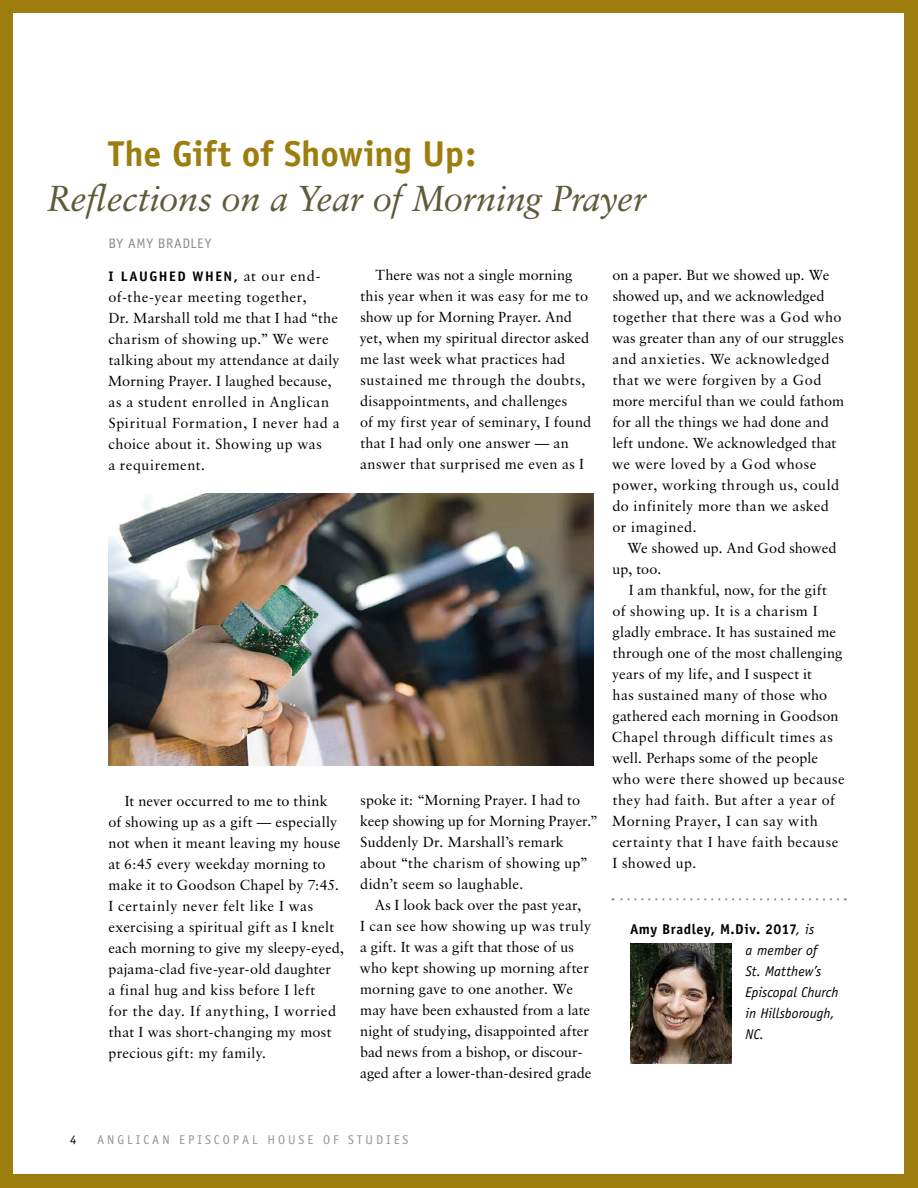
<style>
.page{position:relative;width:918px;height:1188px;background:#9c7d0d}
.page>*{position:absolute;margin:0;border:0;box-sizing:border-box;transform-origin:0 0}
.Headline_1{font:italic 36px "Classical Garamond BT";letter-spacing:-.005em;color:#5e5b3a}
.Headline_1-2{font:700 36px "Officina Sans";letter-spacing:-.005em;color:#9c7d0d}
.SERIF___indent{font:14.55px/21px "Classical Garamond BT";letter-spacing:.015em;color:#000}
.SERIF___no_indent{font:14.55px/21px "Classical Garamond BT";letter-spacing:.025em;color:#000}
.writer_credit{font:italic 14.25px/21px "Officina Sans";color:#000}
.SERIF___no_indent-2{font:700 13.8px "Officina Sans";letter-spacing:.11em;color:#000}
.Byline{font:13.8px "Officina Sans";letter-spacing:.04em;color:#8a8c8e}
.SERIF___no_indent-3{font:12.75px "Officina Sans";letter-spacing:.23em;color:#939598}
.SERIF___no_indent-4{font:12.75px "Officina Sans";color:#000}
.s1{font-family:"Classical Garamond BT";font-weight:400;font-size:14.55px}
.s2{font-weight:700;font-style:normal}
</style>
<div class="page">
<div style="left:14px;top:14px;width:890px;height:1160px;background:#fff"></div>
<svg style="left:613px;top:898px;width:225px;height:2px"></svg>
<img style="left:630px;top:944px;width:102px;height:120px">
<img style="left:108px;top:494px;width:486px;height:271px">
<p class="Headline_1-2" style="left:108px;top:132px;width:370px">The Gift of Showing Up:</p>
<p class="Headline_1" style="left:48px;top:176px;width:600px">Reflections on a Year of Morning Prayer</p>
<p class="Byline" style="left:108px;top:235px;width:104px">BY AMY BRADLEY</p>
<p class="SERIF___no_indent-2" style="left:109px;top:268px;width:213px">I LAUGHED WHEN, <span class="s1">at our end-</span></p>
<p class="SERIF___no_indent" style="left:108px;top:286px;width:233px">of-the-year meeting together,<br>Dr. Marshall told me that I had “the charism of showing up.” We were talking about my attendance at daily<br>Morning Prayer. I laughed because, as a student enrolled in Anglican<br>Spiritual Formation, I never had a choice about it. Showing up was<br>a requirement.</p>
<p class="SERIF___indent" style="left:108px;top:790px;width:237px;text-indent:16px">It never occurred to me to think<br>of showing up as a gift — especially not when it meant leaving my house at 6:45 every weekday morning to make it to Goodson Chapel by 7:45.<br>I certainly never felt like I was exercising a spiritual gift as I knelt each morning to give my sleepy-eyed, pajama-clad five-year-old daughter<br>a final hug and kiss before I left<br>for the day. If anything, I worried that I was short-changing my most precious gift: my family.</p>
<p class="SERIF___indent" style="left:360px;top:265px;width:233px;text-indent:16px">There was not a single morning this year when it was easy for me to show up for Morning Prayer. And yet, when my spiritual director asked me last week what practices had sustained me through the doubts, disappointments, and challenges<br>of my first year of seminary, I found that I had only one answer — an answer that surprised me even as I</p>
<p class="SERIF___indent" style="left:360px;top:790px;width:239px">spoke it: “Morning Prayer. I had to keep showing up for Morning Prayer.”<br>Suddenly Dr. Marshall’s remark about “the charism of showing up” didn’t seem so laughable.</p>
<p class="SERIF___indent" style="left:360px;top:895px;width:233px;text-indent:15px">As I look back over the past year,<br>I can see how showing up was truly a gift. It was a gift that those of us who kept showing up morning after morning gave to one another. We may have been exhausted from a late night of studying, disappointed after bad news from a bishop, or discour&shy;aged after a lower-than-desired grade</p>
<p class="SERIF___indent" style="left:612px;top:265px;width:234px">on a paper. But we showed up. We showed up, and we acknowledged together that there was a God who was greater than any of our struggles and anxieties. We acknowledged that we were forgiven by a God more merciful than we could fathom for all the things we had done and left undone. We acknowledged that we were loved by a God whose power, working through us, could do infinitely more than we asked or imagined.</p>
<p class="SERIF___indent" style="left:613px;top:538px;width:225px;text-indent:15px">We showed up. And God showed up, too.</p>
<p class="SERIF___indent" style="left:612px;top:580px;width:234px;text-indent:17px">I am thankful, now, for the gift<br>of showing up. It is a charism I gladly embrace. It has sustained me through one of the most challenging years of my life, and I suspect it<br>has sustained many of those who gathered each morning in Goodson<br>Chapel through difficult times as well. Perhaps some of the people who were there showed up because they had faith. But after a year of<br>Morning Prayer, I can say with certainty that I have faith because<br>I showed up.</p>
<p class="writer_credit" style="left:746px;top:919px;width:95px;text-indent:-116px"><span class="s2">Amy Bradley, M.Div. 2017</span>, is<br>a member of<br>St. Matthew’s<br>Episcopal Church in Hillsborough,<br>NC.</p>
<p class="SERIF___no_indent-4" style="left:70px;top:1132px;width:8px">4</p>
<p class="SERIF___no_indent-3" style="left:97px;top:1132px;width:313px">ANGLICAN EPISCOPAL HOUSE OF STUDIES</p>
</div>
